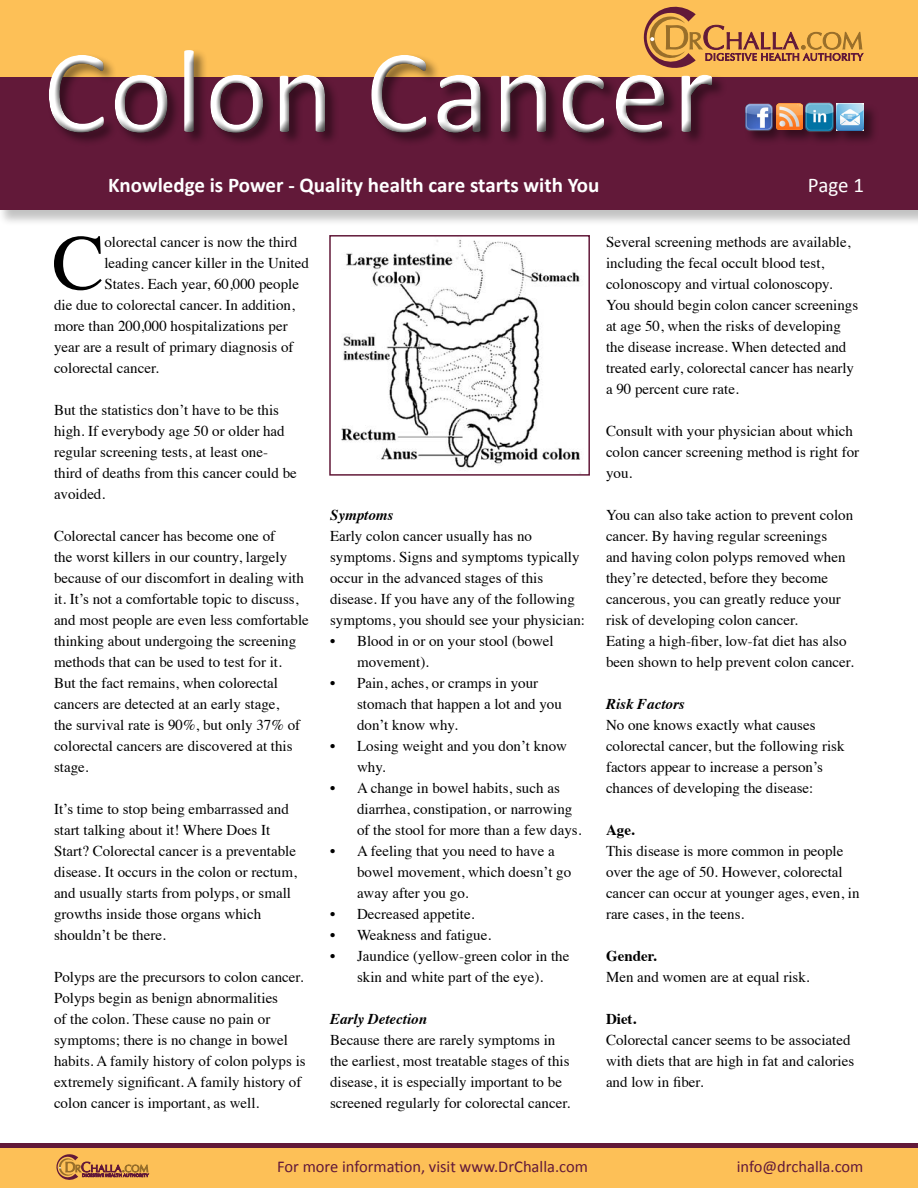
<style>
.page{position:relative;width:918px;height:1188px;background:#fff}
.page>*{position:absolute;margin:0;border:0;box-sizing:border-box;transform-origin:0 0}
.t1{font:120px "Calibri";letter-spacing:.02em;color:#fff}
.t2{font:78.45px "Times";color:#000}
.t3{font:700 21px "Calibri";color:#fff}
.t4{font:21px "Calibri";color:#fff}
.t5{font:16.5px "Calibri";color:#621939}
.t6{font:15px/21px "Times";color:#000}
.t7{font:italic 700 15px "Times";color:#000}
.t8{font:700 15px "Times";color:#000}
</style>
<div class="page">
<div style="left:0;top:77px;width:918px;height:149px;background:#000;opacity:.24"></div>
<div style="left:0;top:77px;width:918px;height:132px;background:#621939"></div>
<div style="left:0;top:0;width:918px;height:77px;background:#fdc057"></div>
<div style="left:744px;top:102px;width:135px;height:45px;background:#000;opacity:.46"></div>
<img style="left:837px;top:104px;width:27px;height:27px">
<img style="left:805px;top:103px;width:30px;height:29px">
<img style="left:776px;top:103px;width:27px;height:27px">
<img style="left:744px;top:103px;width:29px;height:29px">
<svg style="left:643px;top:6px;width:220px;height:55px"></svg>
<div style="left:47px;top:48px;width:680px;height:99px;background:#621939"></div>
<div style="left:36px;top:38px;width:687px;height:102px;background:#fff;opacity:.75"></div>
<div style="left:45px;top:43px;width:680px;height:102px;background:#000;opacity:.68"></div>
<img style="left:341px;top:239px;width:240px;height:234px">
<div style="left:329px;top:235px;width:261px;height:241px;border:2px solid #621939"></div>
<div style="left:0;top:1143px;width:918px;height:6px;background:#621939"></div>
<div style="left:0;top:1148px;width:918px;height:40px;background:#fdc057"></div>
<svg style="left:56px;top:1154px;width:92px;height:26px"></svg>
<h1 class="t1" style="left:43px;top:17px;width:673px">Colon Cancer</h1>
<h3 class="t3" style="left:108px;top:172px;width:493px">Knowledge is Power - Quality health care starts with You</h3>
<h3 class="t4" style="left:808px;top:172px;width:58px">Page 1</h3>
<h2 class="t2" style="left:52px;top:189px;width:54px">C</h2>
<p class="t6" style="left:104px;top:230px;width:194px">olorectal cancer is now the third</p>
<p class="t6" style="left:104px;top:251px;width:206px">leading cancer killer in the United</p>
<p class="t6" style="left:104px;top:272px;width:196px">States. Each year, 60,000 people</p>
<p class="t6" style="left:54px;top:293px;width:242px">die due to colorectal cancer. In addition,</p>
<p class="t6" style="left:54px;top:314px;width:235px">more than 200,000 hospitalizations per</p>
<p class="t6" style="left:54px;top:335px;width:241px">year are a result of primary diagnosis of</p>
<p class="t6" style="left:54px;top:356px;width:106px">colorectal cancer.</p>
<p class="t6" style="left:54px;top:398px;width:244px">But the statistics don’t have to be this high. If everybody age 50 or older had regular screening tests, at least one&shy;third of deaths from this cancer could be avoided.</p>
<p class="t6" style="left:54px;top:524px;width:256px">Colorectal cancer has become one of<br>the worst killers in our country, largely because of our discomfort in dealing with it. It’s not a comfortable topic to discuss, and most people are even less comfortable thinking about undergoing the screening methods that can be used to test for it.<br>But the fact remains, when colorectal cancers are detected at an early stage,<br>the survival rate is 90%, but only 37% of colorectal cancers are discovered at this stage.</p>
<p class="t6" style="left:54px;top:797px;width:244px">It’s time to stop being embarrassed and start talking about it! Where Does It Start? Colorectal cancer is a preventable disease. It occurs in the colon or rectum, and usually starts from polyps, or small growths inside those organs which shouldn’t be there.</p>
<p class="t6" style="left:54px;top:965px;width:253px">Polyps are the precursors to colon cancer.<br>Polyps begin as benign abnormalities<br>of the colon. These cause no pain or symptoms; there is no change in bowel habits. A family history of colon polyps is extremely significant. A family history of colon cancer is important, as well.</p>
<p class="t7" style="left:330px;top:501px;width:65px">Symptoms</p>
<p class="t6" style="left:330px;top:524px;width:257px">Early colon cancer usually has no symptoms. Signs and symptoms typically occur in the advanced stages of this disease. If you have any of the following symptoms, you should see your physician:</p>
<p class="t6" style="left:357px;top:629px;width:198px;text-indent:-27px">• Blood in or on your stool (bowel movement).</p>
<p class="t6" style="left:357px;top:671px;width:206px;text-indent:-27px">• Pain, aches, or cramps in your stomach that happen a lot and you don’t know why.</p>
<p class="t6" style="left:357px;top:734px;width:212px;text-indent:-27px">• Losing weight and you don’t know why.</p>
<p class="t6" style="left:357px;top:776px;width:226px;text-indent:-27px">• A change in bowel habits, such as diarrhea, constipation, or narrowing of the stool for more than a few days.</p>
<p class="t6" style="left:357px;top:839px;width:216px;text-indent:-27px">• A feeling that you need to have a bowel movement, which doesn’t go away after you go.</p>
<p class="t6" style="left:330px;top:902px;width:146px">• Decreased appetite.</p>
<p class="t6" style="left:330px;top:923px;width:163px">• Weakness and fatigue.</p>
<p class="t6" style="left:330px;top:944px;width:241px;text-align:center">• Jaundice (yellow-green color in the skin and white part of the eye).</p>
<p class="t7" style="left:330px;top:1005px;width:99px">Early Detection</p>
<p class="t6" style="left:330px;top:1028px;width:242px">Because there are rarely symptoms in the earliest, most treatable stages of this disease, it is especially important to be screened regularly for colorectal cancer.</p>
<p class="t6" style="left:606px;top:230px;width:254px">Several screening methods are available, including the fecal occult blood test, colonoscopy and virtual colonoscopy.<br>You should begin colon cancer screenings at age 50, when the risks of developing the disease increase. When detected and treated early, colorectal cancer has nearly a 90 percent cure rate.</p>
<p class="t6" style="left:606px;top:419px;width:255px">Consult with your physician about which colon cancer screening method is right for you.</p>
<p class="t6" style="left:606px;top:503px;width:249px">You can also take action to prevent colon cancer. By having regular screenings<br>and having colon polyps removed when they’re detected, before they become cancerous, you can greatly reduce your risk of developing colon cancer.<br>Eating a high-fiber, low-fat diet has also been shown to help prevent colon cancer.</p>
<p class="t7" style="left:606px;top:690px;width:80px">Risk Factors</p>
<p class="t6" style="left:606px;top:713px;width:240px">No one knows exactly what causes colorectal cancer, but the following risk factors appear to increase a person’s chances of developing the disease:</p>
<p class="t8" style="left:606px;top:816px;width:30px">Age.</p>
<p class="t6" style="left:606px;top:839px;width:255px">This disease is more common in people over the age of 50. However, colorectal cancer can occur at younger ages, even, in rare cases, in the teens.</p>
<p class="t8" style="left:606px;top:942px;width:52px">Gender.</p>
<p class="t6" style="left:606px;top:965px;width:205px">Men and women are at equal risk.</p>
<p class="t8" style="left:606px;top:1005px;width:32px">Diet.</p>
<p class="t6" style="left:606px;top:1028px;width:250px">Colorectal cancer seems to be associated with diets that are high in fat and calories and low in fiber.</p>
<p class="t5" style="left:277px;top:1156px;width:312px">For more information, visit www.DrChalla.com</p>
<p class="t5" style="left:737px;top:1156px;width:128px">info@drchalla.com</p>
</div>
